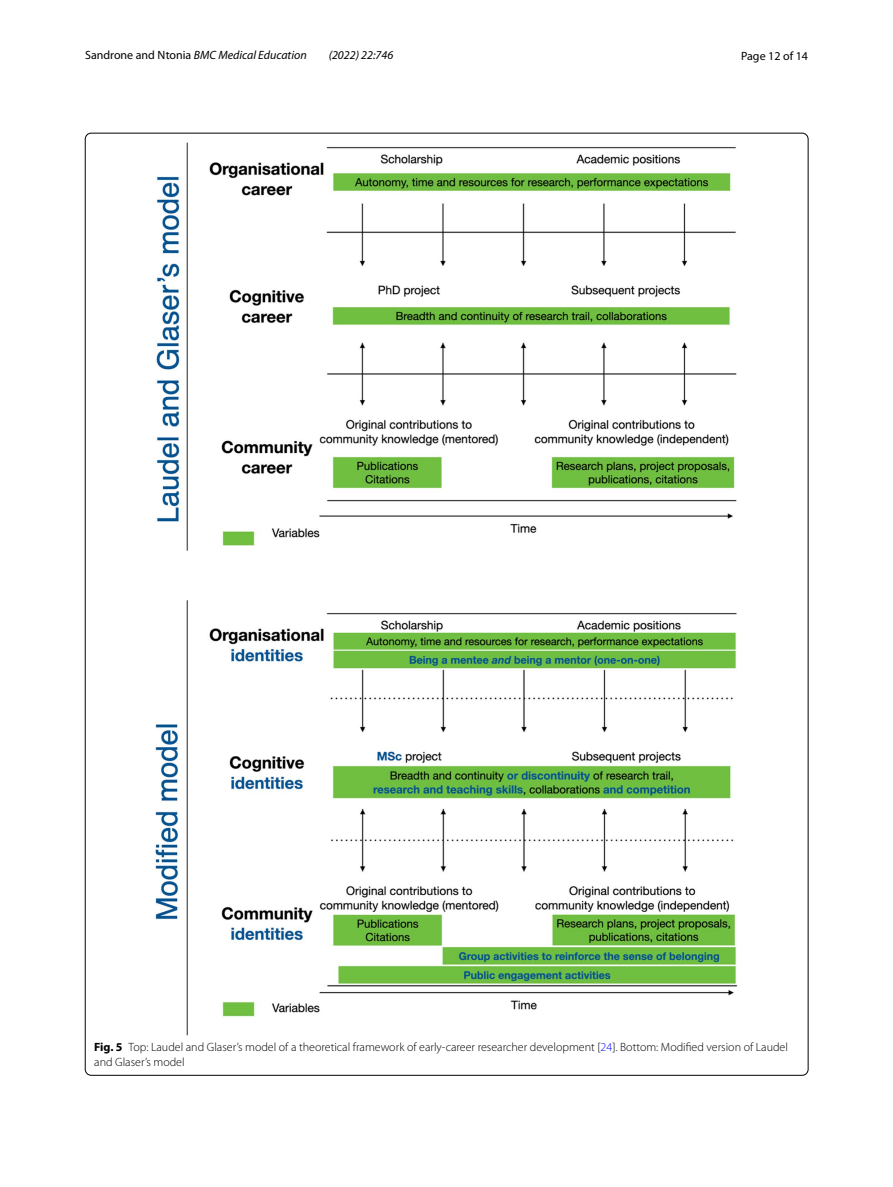
<style>
.page{position:relative;width:893px;height:1187px;background:#fff}
.page>*{position:absolute;margin:0;border:0;box-sizing:border-box;transform-origin:0 0}
.t1{font:300 12px/15px "Myriad Pro";color:#000}
.t2{font:italic 12px "Myriad Pro";color:#000}
.t3{font:12px "Myriad Pro";color:#000}
.s1{font-style:normal}
.s2{font-weight:700}
.s3{color:#00f}
</style>
<div class="page">
<img style="left:156px;top:142px;width:582px;height:893px">
<p class="t2" style="left:85px;top:48px;width:223px"><span class="s1">Sandrone and Ntonia</span> BMC Medical Education</p>
<p class="t2" style="left:329px;top:48px;width:66px">(2022) 22:746</p>
<p class="t3" style="left:741px;top:48px;width:68px">Page 12 of 14</p>
<p class="t1" style="left:94px;top:1039px;width:695px"><span class="s2">Fig. 5</span> Top: Laudel and Glaser’s model of a theoretical framework of early-career researcher development [<span class="s3">24</span>]. Bottom: Modified version of Laudel and Glaser’s model</p>
</div>
